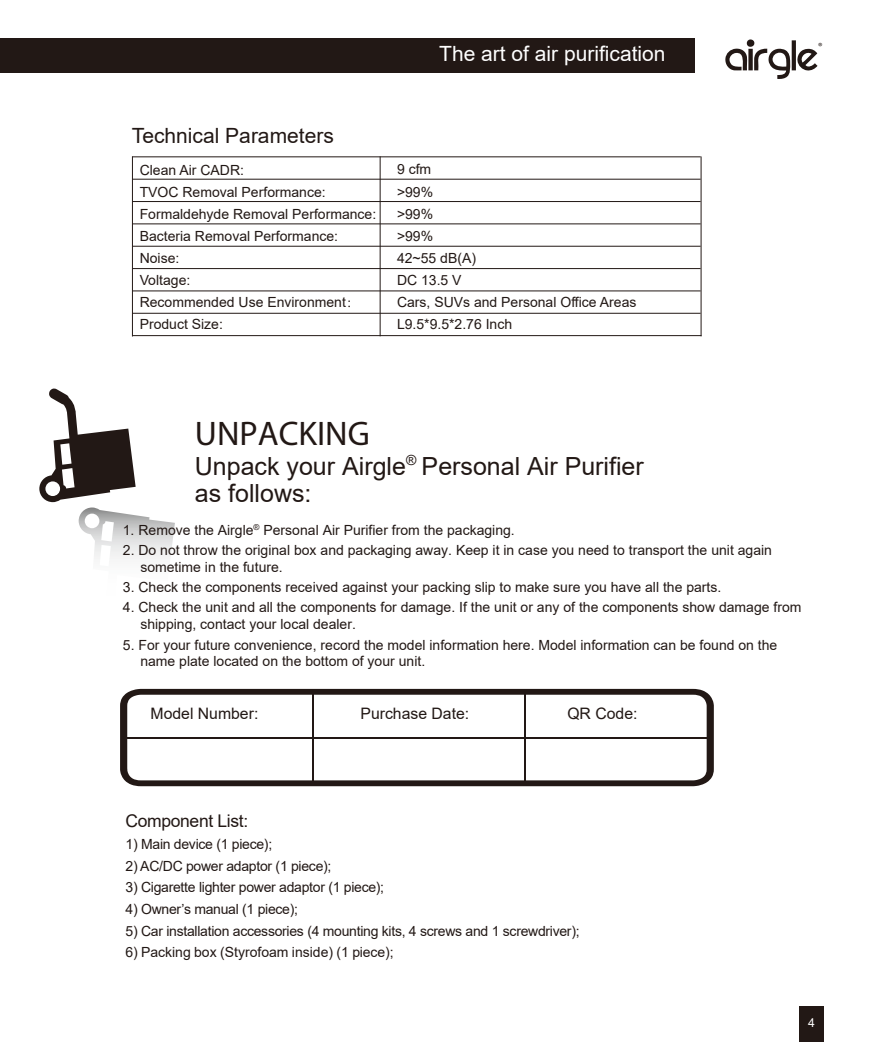
<style>
.page{position:relative;width:893px;height:1042px;background:#fff}
.page>*{position:absolute;margin:0;border:0;box-sizing:border-box;transform-origin:0 0}
.t1{font:34.12px "Myriad Pro";color:#221815}
.t2{font:25.03px/27.3px "Arial";color:#221815}
.t3{font:21px "Arial";color:#fff}
.t4{font:21px "Arial";color:#221815}
.t5{font:17.5px "Arial";letter-spacing:-.02em;color:#221815}
.t6{font:15.75px "Arial";color:#221815}
.t7{font:14px/22.1px "Arial";color:#221815}
.t8{font:14px "Arial";letter-spacing:-.02em;color:#221815}
.t9{font:12.25px "Arial";color:#fff}
.t10{font:10.5px "Myriad Pro";color:#221815}
.s1{font-family:"Adobe Song Std";font-weight:300}
</style>
<div class="page">
<div style="left:0;top:38px;width:694px;height:35px;background:#221815"></div>
<svg style="left:725px;top:39px;width:92px;height:40px"></svg>
<div style="left:799px;top:1006px;width:25px;height:36px;background:#221815"></div>
<svg style="left:120px;top:689px;width:594px;height:97px"></svg>
<hr style="left:121px;top:737px;width:590px;height:1px;background:#221815">
<hr style="left:312px;top:691px;width:1px;height:91px;background:#221815">
<hr style="left:524px;top:693px;width:1px;height:90px;background:#221815">
<svg style="left:39px;top:388px;width:97px;height:114px"></svg>
<img style="left:79px;top:507px;width:96px;height:52px">
<hr style="left:132px;top:156px;width:1px;height:180px;background:#221815">
<hr style="left:132px;top:156px;width:569px;height:1px;background:#221815">
<hr style="left:132px;top:179px;width:569px;height:1px;background:#221815">
<hr style="left:132px;top:201px;width:569px;height:1px;background:#221815">
<hr style="left:132px;top:223px;width:569px;height:1px;background:#221815">
<hr style="left:132px;top:246px;width:569px;height:1px;background:#221815">
<hr style="left:132px;top:268px;width:569px;height:1px;background:#221815">
<hr style="left:132px;top:290px;width:569px;height:1px;background:#221815">
<hr style="left:132px;top:313px;width:569px;height:1px;background:#221815">
<hr style="left:132px;top:335px;width:569px;height:1px;background:#221815">
<hr style="left:380px;top:156px;width:1px;height:180px;background:#221815">
<hr style="left:701px;top:156px;width:1px;height:180px;background:#221815">
<h3 class="t4" style="left:132px;top:121px;width:203px">Technical Parameters</h3>
<h3 class="t3" style="left:439px;top:39px;width:228px">The art of air purification</h3>
<p class="t7" style="left:140px;top:159px;width:238px">Clean Air CADR:<br>TVOC Removal Performance:<br>Formaldehyde Removal Performance:<br>Bacteria Removal Performance:<br>Noise:<br>Voltage:<br>Recommended Use Environment<span class="s1">：<br></span>Product Size:</p>
<p class="t7" style="left:397px;top:158px;width:241px">9 cfm<br>&gt;99%<br>&gt;99%<br>&gt;99%<br>42~55 dB(A)<br>DC 13.5 V<br>Cars, SUVs and Personal Office Areas<br>L9.5*9.5*2.76 Inch</p>
<p class="t10" style="left:818px;top:40px;width:6px">®</p>
<h1 class="t1" style="left:195px;top:413px;width:176px">UNPACKING</h1>
<h2 class="t2" style="left:195px;top:452px;width:450px">Unpack your Airgle<sup>®</sup> Personal Air Purifier as follows:</h2>
<p class="t7" style="left:123px;top:519px;width:393px">1. Remove the Airgle<sup>®</sup> Personal Air Purifier from the packaging.</p>
<p class="t7" style="left:140px;top:541px;width:633px;line-height:16.8px;text-indent:-18px">2. Do not throw the original box and packaging away. Keep it in case you need to transport the unit again sometime in the future.</p>
<p class="t7" style="left:123px;top:576px;width:600px">3. Check the components received against your packing slip to make sure you have all the parts.</p>
<p class="t7" style="left:140px;top:599px;width:663px;line-height:16.8px;text-indent:-18px">4. Check the unit and all the components for damage. If the unit or any of the components show damage from shipping, contact your local dealer.</p>
<p class="t7" style="left:140px;top:636px;width:638px;line-height:16.8px;text-indent:-18px">5. For your future convenience, record the model information here. Model information can be found on the name plate located on the bottom of your unit.</p>
<p class="t6" style="left:151px;top:702px;width:109px">Model Number:</p>
<p class="t6" style="left:360px;top:702px;width:110px">Purchase Date:</p>
<p class="t6" style="left:567px;top:702px;width:72px">QR Code:</p>
<p class="t5" style="left:126px;top:809px;width:124px">Component List:</p>
<p class="t8" style="left:126px;top:834px;width:148px">1) Main device (1 piece);</p>
<p class="t8" style="left:126px;top:856px;width:207px">2) AC/DC power adaptor (1 piece);</p>
<p class="t8" style="left:126px;top:878px;width:260px">3) Cigarette lighter power adaptor (1 piece);</p>
<p class="t8" style="left:126px;top:899px;width:174px">4) Owner’s manual (1 piece);</p>
<p class="t8" style="left:126px;top:921px;width:456px">5) Car installation accessories (4 mounting kits, 4 screws and 1 screwdriver);</p>
<p class="t7" style="left:126px;top:941px;width:270px">6) Packing box (Styrofoam inside) (1 piece);</p>
<p class="t9" style="left:808px;top:1014px;width:8px">4</p>
</div>
